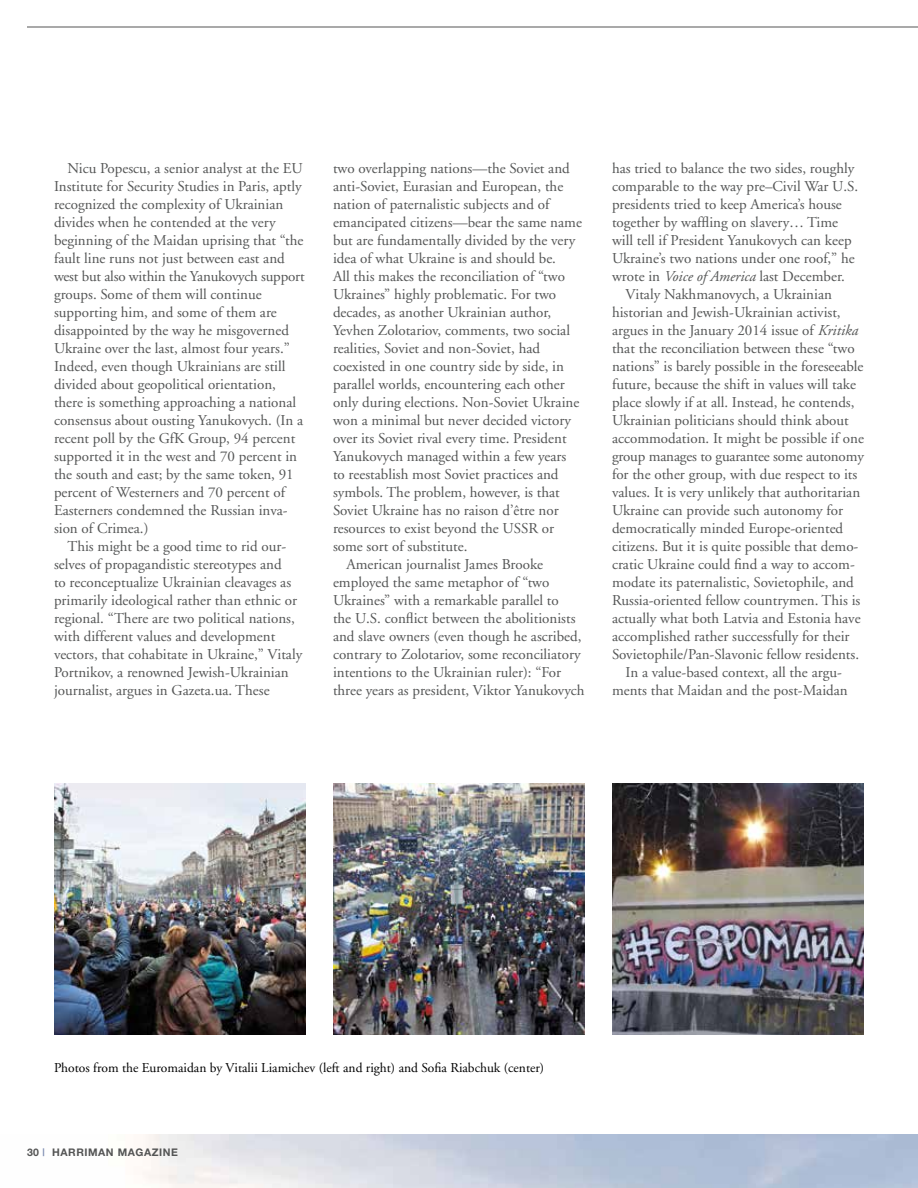
<style>
.page{position:relative;width:918px;height:1188px;background:#fff}
.page>*{position:absolute;margin:0;border:0;box-sizing:border-box;transform-origin:0 0}
.t1{font:15px/18px "Adobe Garamond";color:#545555}
.t2{font:13.5px "Adobe Garamond";color:#000}
.t3{font:700 10.5px "Helvetica Neue";letter-spacing:.05em;color:#545555}
.s1{font-style:italic}
.s2{color:#7f8db2}
</style>
<div class="page">
<hr style="left:27px;top:27px;width:891px;height:1px;background:#545555">
<img style="left:54px;top:783px;width:252px;height:252px">
<img style="left:333px;top:783px;width:252px;height:252px">
<img style="left:612px;top:783px;width:252px;height:252px">
<p class="t1" style="left:54px;top:160px;width:252px;text-indent:14px">Nicu Popescu, a senior analyst at the EU Institute for Security Studies in Paris, aptly recognized the complexity of Ukrainian divides when he contended at the very beginning of the Maidan uprising that “the fault line runs not just between east and west but also within the Yanukovych support groups. Some of them will continue supporting him, and some of them are disappointed by the way he misgoverned Ukraine over the last, almost four years.” Indeed, even though Ukrainians are still divided about geopolitical orientation, there is something approaching a national consensus about ousting Yanukovych. (In a recent poll by the GfK Group, 94 percent supported it in the west and 70 percent in the south and east; by the same token, 91 percent of Westerners and 70 percent of Easterners condemned the Russian inva&shy;sion of Crimea.)</p>
<p class="t1" style="left:54px;top:538px;width:250px;text-indent:14px">This might be a good time to rid our&shy;selves of propagandistic stereotypes and<br>to reconceptualize Ukrainian cleavages as primarily ideological rather than ethnic or regional. “There are two political nations, with different values and development vectors, that cohabitate in Ukraine,” Vitaly Portnikov, a renowned Jewish-Ukrainian journalist, argues in Gazeta.ua. These</p>
<p class="t1" style="left:333px;top:160px;width:238px">two overlapping nations—the Soviet and</p>
<p class="t1" style="left:333px;top:178px;width:232px">anti-Soviet, Eurasian and European, the</p>
<p class="t1" style="left:333px;top:196px;width:218px">nation of paternalistic subjects and of</p>
<p class="t1" style="left:333px;top:214px;width:250px">emancipated citizens—bear the same name</p>
<p class="t1" style="left:333px;top:232px;width:244px">but are fundamentally divided by the very</p>
<p class="t1" style="left:333px;top:250px;width:225px">idea of what Ukraine is and should be.</p>
<p class="t1" style="left:333px;top:268px;width:234px">All this makes the reconciliation of “two</p>
<p class="t1" style="left:333px;top:286px;width:225px">Ukraines” highly problematic. For two</p>
<p class="t1" style="left:333px;top:304px;width:220px">decades, as another Ukrainian author,</p>
<p class="t1" style="left:333px;top:322px;width:239px">Yevhen Zolotariov, comments, two social</p>
<p class="t1" style="left:333px;top:340px;width:209px">realities, Soviet and non-Soviet, had</p>
<p class="t1" style="left:333px;top:358px;width:232px">coexisted in one country side by side, in</p>
<p class="t1" style="left:333px;top:376px;width:233px">parallel worlds, encountering each other</p>
<p class="t1" style="left:333px;top:394px;width:248px">only during elections. Non-Soviet Ukraine</p>
<p class="t1" style="left:333px;top:412px;width:240px">won a minimal but never decided victory</p>
<p class="t1" style="left:333px;top:430px;width:235px">over its Soviet rival every time. President</p>
<p class="t1" style="left:333px;top:448px;width:235px">Yanukovych managed within a few years</p>
<p class="t1" style="left:333px;top:466px;width:227px">to reestablish most Soviet practices and</p>
<p class="t1" style="left:333px;top:484px;width:228px">symbols. The problem, however, is that</p>
<p class="t1" style="left:333px;top:502px;width:227px">Soviet Ukraine has no raison d’être nor</p>
<p class="t1" style="left:333px;top:520px;width:223px">resources to exist beyond the USSR or</p>
<p class="t1" style="left:333px;top:538px;width:136px">some sort of substitute.</p>
<p class="t1" style="left:346px;top:556px;width:198px">American journalist James Brooke</p>
<p class="t1" style="left:333px;top:574px;width:218px">employed the same metaphor of “two</p>
<p class="t1" style="left:333px;top:592px;width:227px">Ukraines” with a remarkable parallel to</p>
<p class="t1" style="left:333px;top:610px;width:244px">the U.S. conflict between the abolitionists</p>
<p class="t1" style="left:333px;top:628px;width:250px">and slave owners (even though he ascribed,</p>
<p class="t1" style="left:333px;top:646px;width:249px">contrary to Zolotariov, some reconciliatory</p>
<p class="t1" style="left:333px;top:664px;width:230px">intentions to the Ukrainian ruler): “For</p>
<p class="t1" style="left:333px;top:682px;width:253px">three years as president, Viktor Yanukovych</p>
<p class="t1" style="left:612px;top:160px;width:244px">has tried to balance the two sides, roughly</p>
<p class="t1" style="left:612px;top:178px;width:248px">comparable to the way pre–Civil War U.S.</p>
<p class="t1" style="left:612px;top:196px;width:231px">presidents tried to keep America’s house</p>
<p class="t1" style="left:612px;top:214px;width:228px">together by waffling on slavery… Time</p>
<p class="t1" style="left:612px;top:232px;width:241px">will tell if President Yanukovych can keep</p>
<p class="t1" style="left:612px;top:250px;width:244px">Ukraine’s two nations under one roof,” he</p>
<p class="t1" style="left:612px;top:268px;width:234px">wrote in <span class="s1">Voice of America</span> last December.</p>
<p class="t1" style="left:626px;top:286px;width:208px">Vitaly Nakhmanovych, a Ukrainian</p>
<p class="t1" style="left:612px;top:304px;width:230px">historian and Jewish-Ukrainian activist,</p>
<p class="t1" style="left:612px;top:322px;width:247px">argues in the January 2014 issue of <span class="s1">Kritika</span></p>
<p class="t1" style="left:612px;top:340px;width:244px">that the reconciliation between these “two</p>
<p class="t1" style="left:612px;top:358px;width:253px">nations” is barely possible in the foreseeable</p>
<p class="t1" style="left:612px;top:376px;width:246px">future, because the shift in values will take</p>
<p class="t1" style="left:612px;top:394px;width:244px">place slowly if at all. Instead, he contends,</p>
<p class="t1" style="left:612px;top:412px;width:238px">Ukrainian politicians should think about</p>
<p class="t1" style="left:612px;top:430px;width:253px">accommodation. It might be possible if one</p>
<p class="t1" style="left:612px;top:448px;width:253px">group manages to guarantee some autonomy</p>
<p class="t1" style="left:612px;top:466px;width:247px">for the other group, with due respect to its</p>
<p class="t1" style="left:612px;top:484px;width:250px">values. It is very unlikely that authoritarian</p>
<p class="t1" style="left:612px;top:502px;width:233px">Ukraine can provide such autonomy for</p>
<p class="t1" style="left:612px;top:520px;width:233px">democratically minded Europe-oriented</p>
<p class="t1" style="left:612px;top:538px;width:248px">citizens. But it is quite possible that demo-</p>
<p class="t1" style="left:612px;top:556px;width:244px">cratic Ukraine could find a way to accom-</p>
<p class="t1" style="left:612px;top:574px;width:243px">modate its paternalistic, Sovietophile, and</p>
<p class="t1" style="left:612px;top:592px;width:250px">Russia-oriented fellow countrymen. This is</p>
<p class="t1" style="left:612px;top:610px;width:250px">actually what both Latvia and Estonia have</p>
<p class="t1" style="left:612px;top:628px;width:239px">accomplished rather successfully for their</p>
<p class="t1" style="left:612px;top:646px;width:249px">Sovietophile/Pan-Slavonic fellow residents.</p>
<p class="t1" style="left:626px;top:664px;width:218px">In a value-based context, all the argu-</p>
<p class="t1" style="left:612px;top:682px;width:237px">ments that Maidan and the post-Maidan</p>
<p class="t2" style="left:54px;top:1060px;width:492px">Photos from the Euromaidan by Vitalii Liamichev (left and right) and Sofia Riabchuk (center)</p>
<p class="t3" style="left:27px;top:1145px;width:153px">30 <span class="s2">|</span> HARRIMAN MAGAZINE--</p>
</div>
